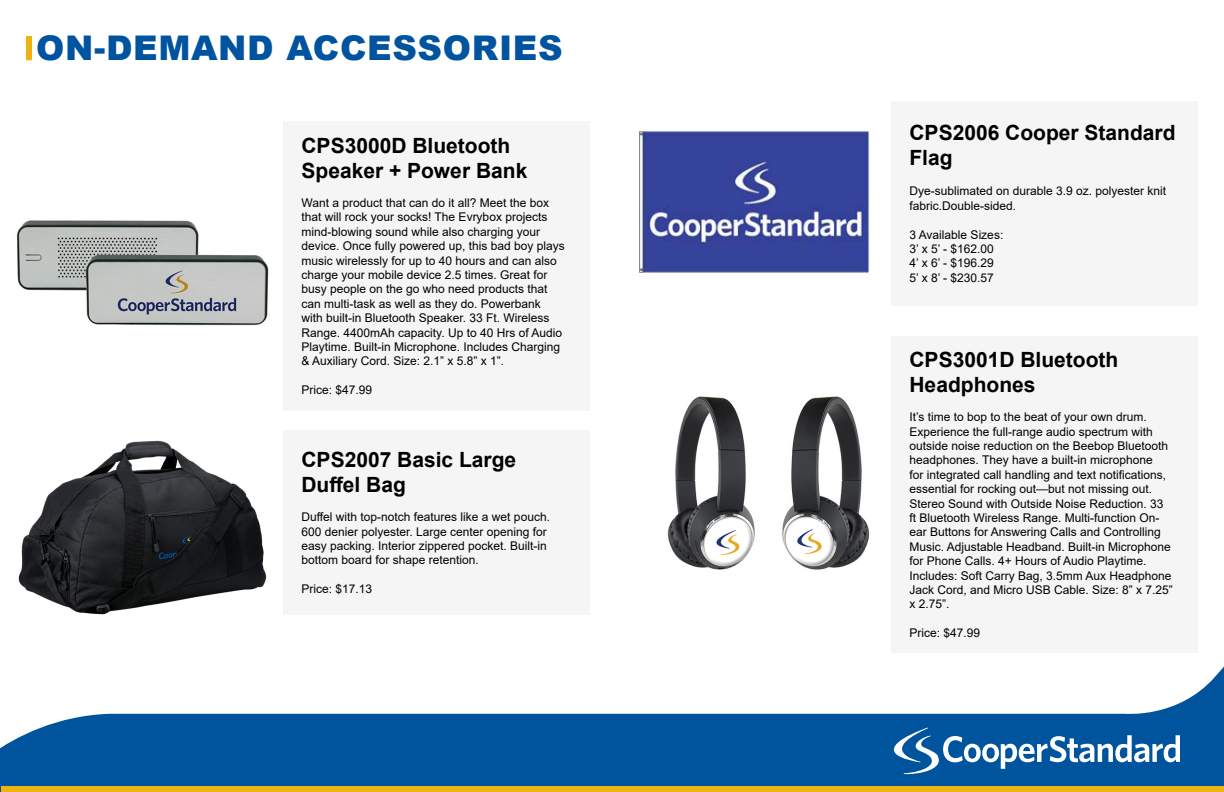
<style>
.page{position:relative;width:1224px;height:792px;background:#fff}
.page>*{position:absolute;margin:0;border:0;box-sizing:border-box;transform-origin:0 0}
.t1{font:900 34px "Arial";letter-spacing:.02em;color:#00539f}
.t2{font:700 21px/25.2px "Arial";color:#000}
.t3{font:12px/14.4px "Arial";color:#000}
</style>
<div class="page">
<svg style="left:0;top:666px;width:1224px;height:126px;fill:#00549e"></svg>
<div style="left:283px;top:121px;width:307px;height:290px;background:#f5f5f5"></div>
<div style="left:283px;top:430px;width:307px;height:185px;background:#f5f5f5"></div>
<img style="left:16px;top:220px;width:253px;height:106px">
<img style="left:18px;top:440px;width:249px;height:175px">
<div style="left:26px;top:36px;width:6px;height:24px;background:#eeb211"></div>
<img style="left:639px;top:131px;width:230px;height:148px">
<div style="left:1px;top:786px;width:1223px;height:6px;background:#eeb211"></div>
<div style="left:891px;top:336px;width:307px;height:317px;background:#f5f5f5"></div>
<div style="left:891px;top:101px;width:307px;height:205px;background:#f5f5f5"></div>
<img style="left:667px;top:396px;width:203px;height:174px">
<svg style="left:893px;top:728px;width:287px;height:46px"></svg>
<p class="t1" style="left:36px;top:24px;width:528px">ON-DEMAND ACCESSORIES</p>
<p class="t2" style="left:302px;top:133px;width:227px">CPS3000D Bluetooth<br>Speaker + Power Bank</p>
<p class="t3" style="left:302px;top:196px;width:265px">Want a product that can do it all? Meet the box that will rock your socks! The Evrybox projects mind-blowing sound while also charging your device. Once fully powered up, this bad boy plays music wirelessly for up to 40 hours and can also charge your mobile device 2.5 times. Great for busy people on the go who need products that can multi-task as well as they do. Powerbank with built-in Bluetooth Speaker. 33 Ft. Wireless Range. 4400mAh capacity. Up to 40 Hrs of Audio Playtime. Built-in Microphone. Includes Charging &amp; Auxiliary Cord. Size: 2.1” x 5.8” x 1”.</p>
<p class="t3" style="left:302px;top:383px;width:72px">Price: $47.99</p>
<p class="t2" style="left:302px;top:447px;width:216px">CPS2007 Basic Large<br>Duffel Bag</p>
<p class="t3" style="left:302px;top:510px;width:250px">Duffel with top-notch features like a wet pouch.<br>600 denier polyester. Large center opening for easy packing. Interior zippered pocket. Built-in bottom board for shape retention.</p>
<p class="t3" style="left:302px;top:582px;width:72px">Price: $17.13</p>
<p class="t2" style="left:910px;top:120px;width:268px">CPS2006 Cooper Standard<br>Flag</p>
<p class="t3" style="left:910px;top:184px;width:258px">Dye-sublimated on durable 3.9 oz. polyester knit fabric.Double-sided.</p>
<p class="t3" style="left:910px;top:227px;width:95px">3 Available Sizes:</p>
<p class="t3" style="left:910px;top:241px;width:86px">3’ x 5’ - $162.00</p>
<p class="t3" style="left:910px;top:256px;width:86px">4’ x 6’ - $196.29</p>
<p class="t3" style="left:910px;top:270px;width:86px">5’ x 8’ - $230.57</p>
<p class="t2" style="left:910px;top:347px;width:210px">CPS3001D Bluetooth<br>Headphones</p>
<p class="t3" style="left:910px;top:410px;width:265px">It’s time to bop to the beat of your own drum.<br>Experience the full-range audio spectrum with outside noise reduction on the Beebop Bluetooth headphones. They have a built-in microphone<br>for integrated call handling and text notifications, essential for rocking out—but not missing out.<br>Stereo Sound with Outside Noise Reduction. 33 ft Bluetooth Wireless Range. Multi-function On&shy;ear Buttons for Answering Calls and Controlling Music. Adjustable Headband. Built-in Microphone for Phone Calls. 4+ Hours of Audio Playtime.<br>Includes: Soft Carry Bag, 3.5mm Aux Headphone Jack Cord, and Micro USB Cable. Size: 8” x 7.25” x 2.75”.</p>
<p class="t3" style="left:910px;top:626px;width:72px">Price: $47.99</p>
</div>
